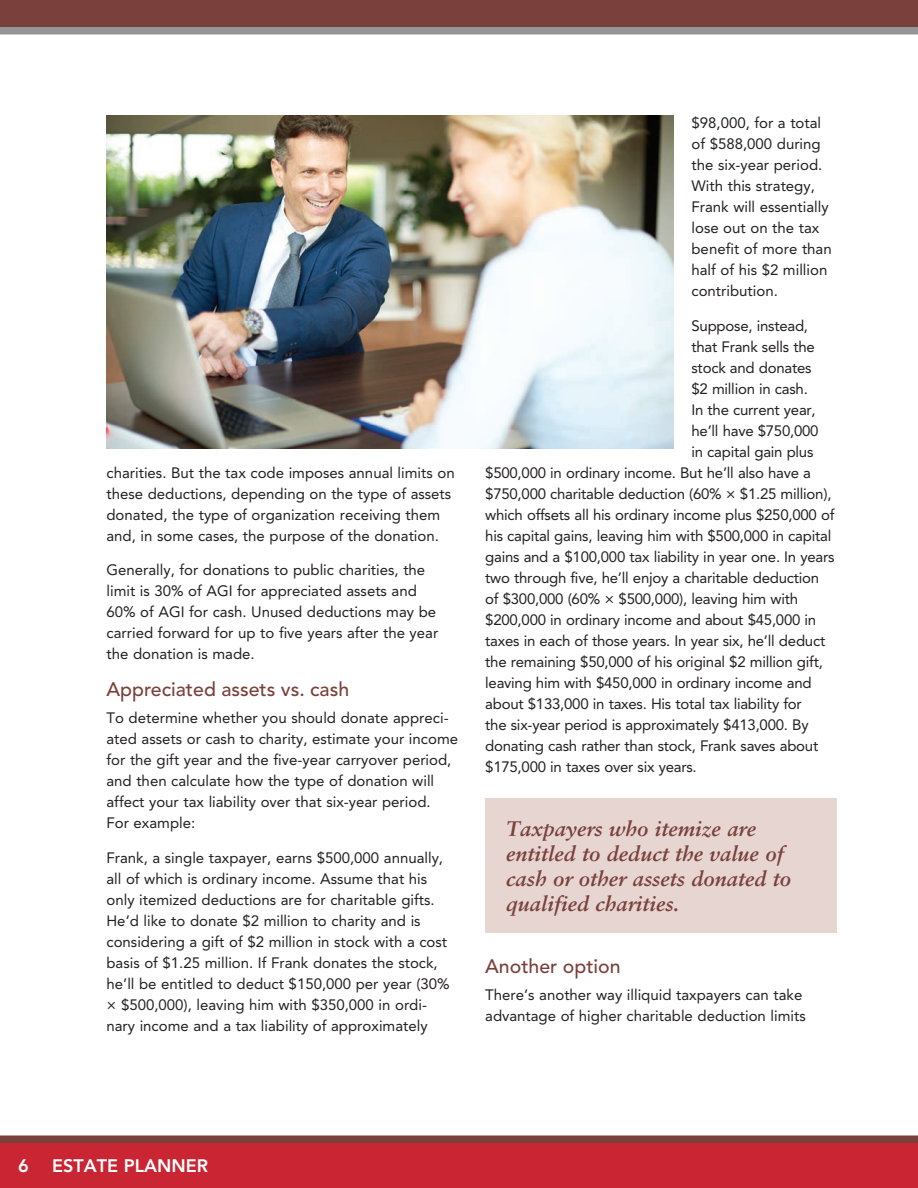
<style>
.page{position:relative;width:918px;height:1188px;background:#fff}
.page>*{position:absolute;margin:0;border:0;box-sizing:border-box;transform-origin:0 0}
.t1{font:italic 700 21px/25.2px "Sabon LT Std";color:#7a403c}
.t2{font:500 19.5px "Avenir LT Std";color:#7a403c}
.t3{font:800 18px "Avenir LT Std";color:#fff}
.t4{font:15px/21px "Avenir LT Std";color:#231f20}
</style>
<div class="page">
<div style="left:0;top:0;width:918px;height:27px;background:#7a403c"></div>
<div style="left:0;top:27px;width:918px;height:7px;background:#939598"></div>
<div style="left:0;top:1136px;width:918px;height:7px;background:#7a403c"></div>
<div style="left:0;top:1143px;width:918px;height:45px;background:#c92533"></div>
<img style="left:106px;top:116px;width:568px;height:332px">
<div style="left:485px;top:798px;width:352px;height:135px;background:#e6d5d1"></div>
<p class="t4" style="left:106px;top:462px;width:350px">charities. But the tax code imposes annual limits on these deductions, depending on the type of assets donated, the type of organization receiving them and, in some cases, the purpose of the donation.</p>
<p class="t4" style="left:106px;top:560px;width:333px">Generally, for donations to public charities, the limit is 30% of AGI for appreciated assets and 60% of AGI for cash. Unused deductions may be carried forward for up to five years after the year the donation is made.</p>
<h2 class="t2" style="left:106px;top:678px;width:244px">Appreciated assets vs. cash</h2>
<p class="t4" style="left:106px;top:708px;width:353px">To determine whether you should donate appreci&shy;ated assets or cash to charity, estimate your income for the gift year and the five-year carryover period, and then calculate how the type of donation will affect your tax liability over that six-year period.<br>For example:</p>
<p class="t4" style="left:106px;top:847px;width:345px">Frank, a single taxpayer, earns $500,000 annually, all of which is ordinary income. Assume that his only itemized deductions are for charitable gifts.<br>He’d like to donate $2 million to charity and is considering a gift of $2 million in stock with a cost basis of $1.25 million. If Frank donates the stock, he’ll be entitled to deduct $150,000 per year (30% × $500,000), leaving him with $350,000 in ordi&shy;nary income and a tax liability of approximately</p>
<p class="t4" style="left:692px;top:113px;width:142px">$98,000, for a total of $588,000 during the six-year period.<br>With this strategy,<br>Frank will essentially lose out on the tax benefit of more than half of his $2 million contribution.</p>
<p class="t4" style="left:692px;top:315px;width:118px">Suppose, instead,</p>
<p class="t4" style="left:692px;top:336px;width:125px">that Frank sells the</p>
<p class="t4" style="left:692px;top:357px;width:122px">stock and donates</p>
<p class="t4" style="left:692px;top:378px;width:118px">$2 million in cash.</p>
<p class="t4" style="left:692px;top:399px;width:126px">In the current year,</p>
<p class="t4" style="left:692px;top:420px;width:129px">he’ll have $750,000</p>
<p class="t4" style="left:692px;top:441px;width:123px">in capital gain plus</p>
<p class="t4" style="left:485px;top:462px;width:327px">$500,000 in ordinary income. But he’ll also have a</p>
<p class="t4" style="left:485px;top:483px;width:348px">$750,000 charitable deduction (60% × $1.25 million),</p>
<p class="t4" style="left:485px;top:504px;width:351px">which offsets all his ordinary income plus $250,000 of</p>
<p class="t4" style="left:485px;top:525px;width:348px">his capital gains, leaving him with $500,000 in capital</p>
<p class="t4" style="left:485px;top:546px;width:351px">gains and a $100,000 tax liability in year one. In years</p>
<p class="t4" style="left:485px;top:567px;width:335px">two through five, he’ll enjoy a charitable deduction</p>
<p class="t4" style="left:485px;top:588px;width:314px">of $300,000 (60% × $500,000), leaving him with</p>
<p class="t4" style="left:485px;top:609px;width:333px">$200,000 in ordinary income and about $45,000 in</p>
<p class="t4" style="left:485px;top:630px;width:342px">taxes in each of those years. In year six, he’ll deduct</p>
<p class="t4" style="left:485px;top:651px;width:339px">the remaining $50,000 of his original $2 million gift,</p>
<p class="t4" style="left:485px;top:672px;width:328px">leaving him with $450,000 in ordinary income and</p>
<p class="t4" style="left:485px;top:693px;width:318px">about $133,000 in taxes. His total tax liability for</p>
<p class="t4" style="left:485px;top:714px;width:325px">the six-year period is approximately $413,000. By</p>
<p class="t4" style="left:485px;top:735px;width:335px">donating cash rather than stock, Frank saves about</p>
<p class="t4" style="left:485px;top:756px;width:213px">$175,000 in taxes over six years.</p>
<h1 class="t1" style="left:506px;top:816px;width:286px">Taxpayers who itemize are entitled to deduct the value of cash or other assets donated to qualified charities.</h1>
<h2 class="t2" style="left:485px;top:955px;width:137px">Another option</h2>
<p class="t4" style="left:485px;top:984px;width:322px">There’s another way illiquid taxpayers can take advantage of higher charitable deduction limits</p>
<p class="t3" style="left:18px;top:1155px;width:12px">6</p>
<p class="t3" style="left:52px;top:1155px;width:158px">ESTATE PLANNER</p>
</div>
